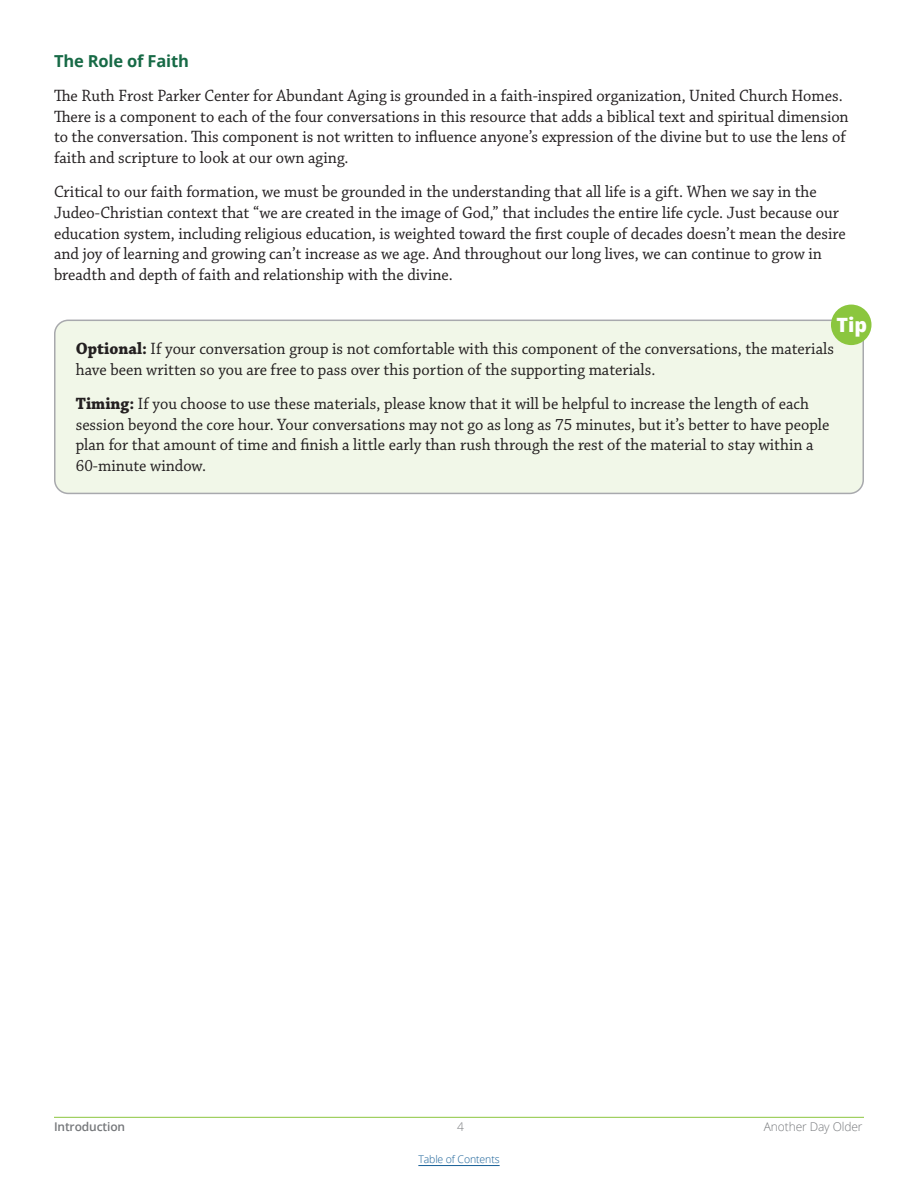
<style>
.page{position:relative;width:918px;height:1188px;background:#fff}
.page>*{position:absolute;margin:0;border:0;box-sizing:border-box;transform-origin:0 0}
.t1{font:800 19.65px "Open Sans";color:#fff}
.BODY_COPY{font:17.25px/20.7px "Chaparral Pro";color:#231f20;scale:.95 1}
.Body_Copy_BOLD{font:17.25px/20.7px "Chaparral Pro";color:#231f20;scale:.95 1}
.Body_Copy_SUBHEAD{font:700 16.5px "Open Sans";letter-spacing:-.01em;color:#176a46}
.t2{font:300 12px "Open Sans";letter-spacing:-.01em;color:#76787b}
.t3{font:600 12px "Open Sans";letter-spacing:-.01em;color:#76787b}
.t4{font:300 10.5px "Open Sans";letter-spacing:-.01em;color:#155e96}
.s1{font-weight:700}
</style>
<div class="page">
<hr style="left:54px;top:1117px;width:810px;height:1px;background:#8bc63e">
<hr style="left:418px;top:1165px;width:82px;height:1px;background:#155e96">
<div style="left:55px;top:320px;width:808px;height:173px;background:#f1f7e8;border-radius:14px"></div>
<div style="left:54px;top:320px;width:810px;height:174px;border:2px solid #a8a9ad;border-radius:14px"></div>
<div style="left:831px;top:305px;width:40px;height:40px;background:#8bc63e;border-radius:50%"></div>
<p class="Body_Copy_SUBHEAD" style="left:54px;top:49px;width:136px">The Role of Faith</p>
<p class="BODY_COPY" style="left:54px;top:86px;width:838px">The Ruth Frost Parker Center for Abundant Aging is grounded in a faith-inspired organization, United Church Homes.<br>There is a component to each of the four conversations in this resource that adds a biblical text and spiritual dimension to the conversation. This component is not written to influence anyone’s expression of the divine but to use the lens of faith and scripture to look at our own aging.</p>
<p class="BODY_COPY" style="left:54px;top:182px;width:835px">Critical to our faith formation, we must be grounded in the understanding that all life is a gift. When we say in the Judeo-Christian context that “we are created in the image of God,” that includes the entire life cycle. Just because our education system, including religious education, is weighted toward the first couple of decades doesn’t mean the desire and joy of learning and growing can’t increase as we age. And throughout our long lives, we can continue to grow in breadth and depth of faith and relationship with the divine.</p>
<p class="t1" style="left:836px;top:310px;width:32px">Tip</p>
<p class="Body_Copy_BOLD" style="left:76px;top:339px;width:800px"><span class="s1">Optional:</span> If your conversation group is not comfortable with this component of the conversations, the materials have been written so you are free to pass over this portion of the supporting materials.</p>
<p class="Body_Copy_BOLD" style="left:76px;top:394px;width:795px"><span class="s1">Timing:</span> If you choose to use these materials, please know that it will be helpful to increase the length of each session beyond the core hour. Your conversations may not go as long as 75 minutes, but it’s better to have people plan for that amount of time and finish a little early than rush through the rest of the material to stay within a 60-minute window.</p>
<p class="t3" style="left:54px;top:1118px;width:73px">Introduction</p>
<p class="t2" style="left:457px;top:1118px;width:8px">4</p>
<p class="t2" style="left:764px;top:1118px;width:100px">Another Day Older</p>
<p class="t4" style="left:418px;top:1152px;width:83px">Table of Contents</p>
</div>
